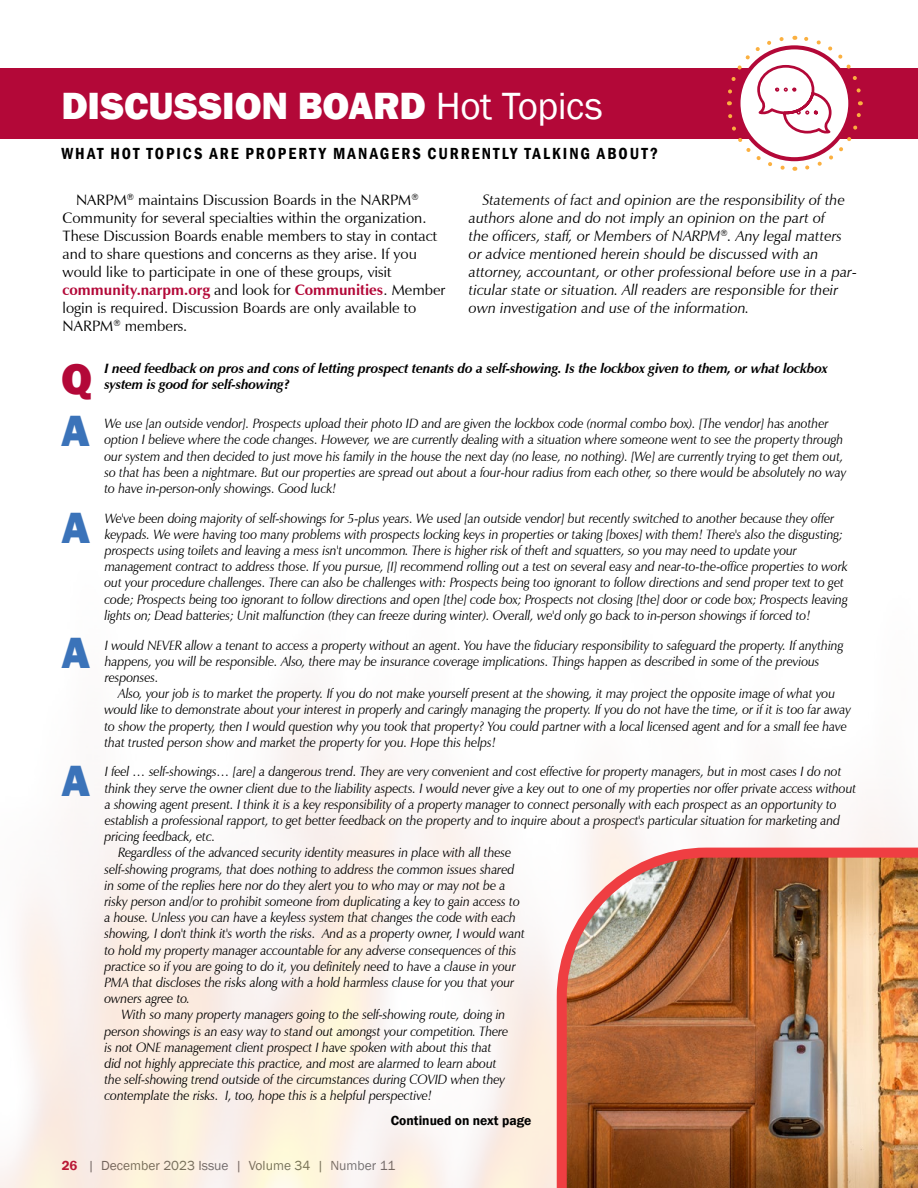
<style>
.page{position:relative;width:918px;height:1188px;background:#fff}
.page>*{position:absolute;margin:0;border:0;box-sizing:border-box;transform-origin:0 0}
.t1{font:800 45px/96.6px "Franklin Gothic";color:#3b73b9}
.t2{font:800 45px "Franklin Gothic";color:#b30838}
.t3{font:800 39px "Franklin Gothic";letter-spacing:-.005em;color:#fff}
.t4{font:600 condensed 16.5px "Franklin Gothic";letter-spacing:.12em;color:#000}
.t5{font:15px/18px "Zapf Humanist 601 BT";color:#000}
.t6{font:italic 15px/18px "Zapf Humanist 601 BT";color:#000}
.t7{font:italic 13.5px/16.2px "Zapf Humanist 601 BT";letter-spacing:-.01em;color:#000;scale:.95 1}
.t8{font:italic 700 13.5px/16.2px "Zapf Humanist 601 BT";letter-spacing:-.01em;color:#000}
.t9{font:13.5px "Franklin Gothic";color:#636466}
.t10{font:600 13.5px "Franklin Gothic";color:#000}
.s1{font-weight:400}
.s2{font-weight:700;color:#b30838}
.s3{font-weight:600;color:#b30838}
</style>
<div class="page">
<div style="left:0;top:68px;width:918px;height:71px;background:#b30838"></div>
<svg style="left:727px;top:35px;width:136px;height:136px"></svg>
<img style="left:552px;top:843px;width:366px;height:345px">
<h2 class="t3" style="left:61px;top:80px;width:543px">DISCUSSION BOARD <span class="s1">Hot Topics</span></h2>
<p class="t4" style="left:61px;top:143px;width:598px">WHAT HOT TOPICS ARE PROPERTY MANAGERS CURRENTLY TALKING ABOUT?</p>
<p class="t5" style="left:63px;top:191px;width:384px;text-indent:13px">NARPM<sup>®</sup> maintains Discussion Boards in the NARPM<sup>® </sup>Community for several specialties within the organization.<br>These Discussion Boards enable members to stay in contact and to share questions and concerns as they arise. If you would like to participate in one of these groups, visit <span class="s2">community.narpm.org</span> and look for <span class="s2">Communities</span>. Member login is required. Discussion Boards are only available to NARPM<sup>®</sup> members.</p>
<p class="t6" style="left:469px;top:191px;width:390px;text-indent:14px">Statements of fact and opinion are the responsibility of the authors alone and do not imply an opinion on the part of<br>the officers, staff, or Members of NARPM<sup>®</sup>. Any legal matters or advice mentioned herein should be discussed with an attorney, accountant, or other professional before use in a par&shy;ticular state or situation. All readers are responsible for their own investigation and use of the information.</p>
<p class="t8" style="left:105px;top:360px;width:725px">I need feedback on pros and cons of letting prospect tenants do a self-showing. Is the lockbox given to them, or what lockbox system is good for self-showing?</p>
<p class="t7" style="left:105px;top:415px;width:782px">We use [an outside vendor]. Prospects upload their photo ID and are given the lockbox code (normal combo box). [The vendor] has another option I believe where the code changes. However, we are currently dealing with a situation where someone went to see the property through our system and then decided to just move his family in the house the next day (no lease, no nothing). [We] are currently trying to get them out, so that has been a nightmare. But our properties are spread out about a four-hour radius from each other, so there would be absolutely no way to have in-person-only showings. Good luck!</p>
<p class="t7" style="left:105px;top:510px;width:784px">We've been doing majority of self-showings for 5-plus years. We used [an outside vendor] but recently switched to another because they offer keypads. We were having too many problems with prospects locking keys in properties or taking [boxes] with them! There's also the disgusting; prospects using toilets and leaving a mess isn't uncommon. There is higher risk of theft and squatters, so you may need to update your management contract to address those. If you pursue, [I] recommend rolling out a test on several easy and near-to-the-office properties to work out your procedure challenges. There can also be challenges with: Prospects being too ignorant to follow directions and send proper text to get code; Prospects being too ignorant to follow directions and open [the] code box; Prospects not closing [the] door or code box; Prospects leaving lights on; Dead batteries; Unit malfunction (they can freeze during winter). Overall, we'd only go back to in-person showings if forced to!</p>
<p class="t7" style="left:105px;top:637px;width:779px">I would NEVER allow a tenant to access a property without an agent. You have the fiduciary responsibility to safeguard the property. If anything happens, you will be responsible. Also, there may be insurance coverage implications. Things happen as described in some of the previous responses.</p>
<p class="t7" style="left:105px;top:685px;width:787px;text-indent:14px">Also, your job is to market the property. If you do not make yourself present at the showing, it may project the opposite image of what you would like to demonstrate about your interest in properly and caringly managing the property. If you do not have the time, or if it is too far away to show the property, then I would question why you took that property? You could partner with a local licensed agent and for a small fee have that trusted person show and market the property for you. Hope this helps!</p>
<p class="t7" style="left:105px;top:764px;width:777px">I feel … self-showings… [are] a dangerous trend. They are very convenient and cost effective for property managers, but in most cases I do not</p>
<p class="t7" style="left:105px;top:780px;width:793px">think they serve the owner client due to the liability aspects. I would never give a key out to one of my properties nor offer private access without</p>
<p class="t7" style="left:105px;top:796px;width:772px">a showing agent present. I think it is a key responsibility of a property manager to connect personally with each prospect as an opportunity to</p>
<p class="t7" style="left:105px;top:812px;width:776px">establish a professional rapport, to get better feedback on the property and to inquire about a prospect's particular situation for marketing and</p>
<p class="t7" style="left:105px;top:829px;width:118px">pricing feedback, etc.</p>
<p class="t7" style="left:118px;top:845px;width:415px">Regardless of the advanced security identity measures in place with all these</p>
<p class="t7" style="left:105px;top:861px;width:433px">self-showing programs, that does nothing to address the common issues shared</p>
<p class="t7" style="left:105px;top:877px;width:424px">in some of the replies here nor do they alert you to who may or may not be a</p>
<p class="t7" style="left:105px;top:893px;width:439px">risky person and/or to prohibit someone from duplicating a key to gain access to</p>
<p class="t7" style="left:105px;top:910px;width:435px">a house. Unless you can have a keyless system that changes the code with each</p>
<p class="t7" style="left:105px;top:926px;width:444px">showing, I don't think it's worth the risks. And as a property owner, I would want</p>
<p class="t7" style="left:105px;top:942px;width:435px">to hold my property manager accountable for any adverse consequences of this</p>
<p class="t7" style="left:105px;top:958px;width:434px">practice so if you are going to do it, you definitely need to have a clause in your</p>
<p class="t7" style="left:105px;top:974px;width:433px">PMA that discloses the risks along with a hold harmless clause for you that your</p>
<p class="t7" style="left:105px;top:991px;width:92px">owners agree to.</p>
<p class="t7" style="left:121px;top:1007px;width:406px">With so many property managers going to the self-showing route, doing in</p>
<p class="t7" style="left:105px;top:1023px;width:427px">person showings is an easy way to stand out amongst your competition. There</p>
<p class="t7" style="left:105px;top:1039px;width:409px">is not ONE management client prospect I have spoken with about this that</p>
<p class="t7" style="left:105px;top:1055px;width:414px">did not highly appreciate this practice, and most are alarmed to learn about</p>
<p class="t7" style="left:105px;top:1072px;width:423px">the self-showing trend outside of the circumstances during COVID when they</p>
<p class="t7" style="left:105px;top:1088px;width:346px">contemplate the risks. I, too, hope this is a helpful perspective!</p>
<h1 class="t2" style="left:61px;top:350px;width:33px">Q</h1>
<h1 class="t1" style="left:61px;top:383px;width:30px">A<br>A</h1>
<h1 class="t1" style="left:62px;top:605px;width:30px">A</h1>
<h1 class="t1" style="left:62px;top:732px;width:30px">A</h1>
<p class="t10" style="left:391px;top:1112px;width:142px">Continued on next page</p>
<p class="t9" style="left:62px;top:1157px;width:335px"><span class="s3">26</span> | December 2023 Issue | Volume 34 | Number 11</p>
</div>
